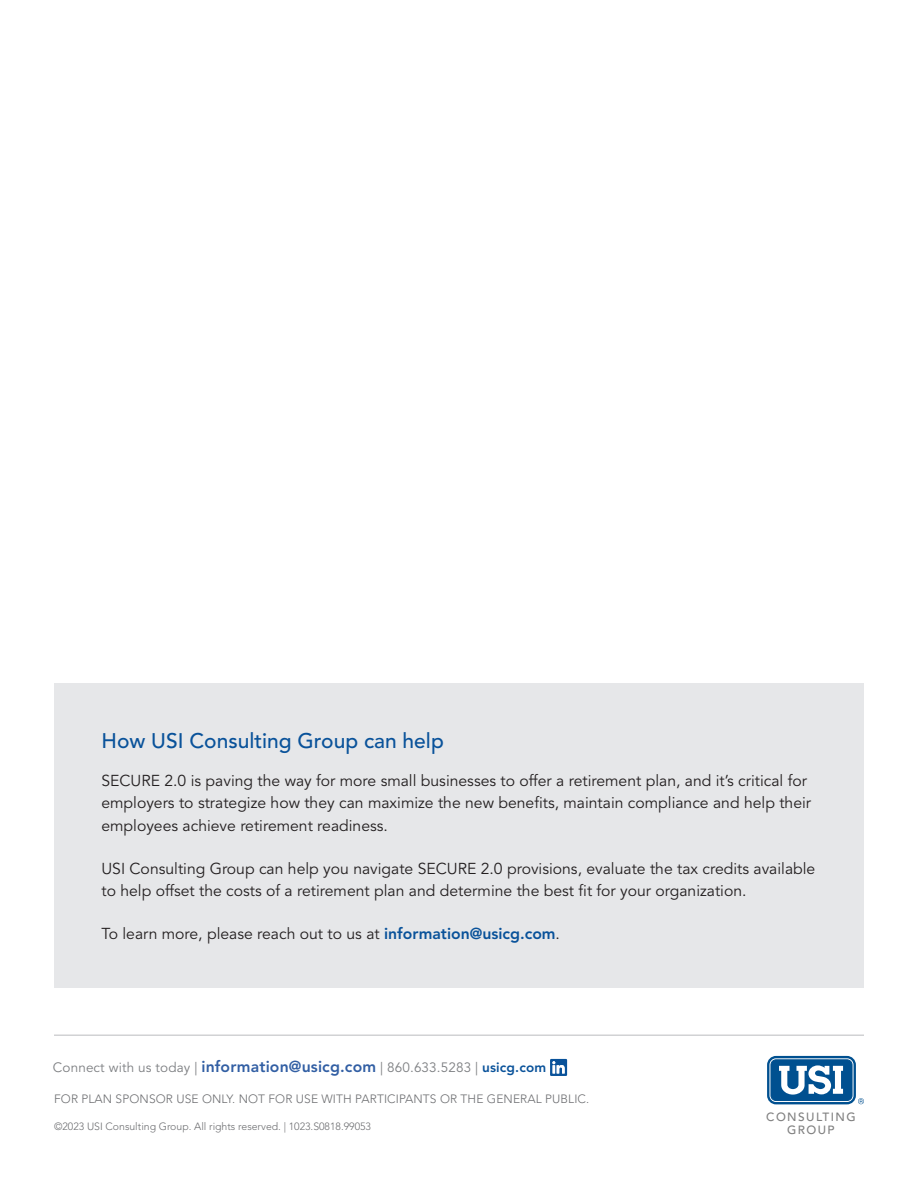
<style>
.page{position:relative;width:918px;height:1188px;background:#fff}
.page>*{position:absolute;margin:0;border:0;box-sizing:border-box;transform-origin:0 0}
.Gray_call_out_header{font:500 21px "Avenir LT Std";color:#09529a}
.Body_copy{font:15.75px/22.5px "Avenir LT Std";color:#231f20}
.t1{font:13.5px "Avenir LT Std";letter-spacing:.01em;color:#7d7f82}
.t2{font:300 12px "Avenir LT Std";letter-spacing:.01em;color:#6c6d70}
.t3{font:500 11.85px/13.4px "Avenir LT Std";letter-spacing:.12em;color:#808080;text-align:center}
.t4{font:300 10.5px "Avenir LT Std";color:#6c6d70}
.s1{font-weight:800;color:#09529a}
.s2{font-weight:800;font-size:15.75px;color:#325fa4}
</style>
<div class="page">
<div style="left:767px;top:1056px;width:89px;height:48px;background:#005090;border-radius:9px"></div>
<svg style="left:769px;top:1058px;width:85px;height:44px"></svg>
<div style="left:771px;top:1060px;width:81px;height:41px;background:#005090;border-radius:5px"></div>
<div style="left:771px;top:1060px;width:81px;height:41px;border:1px solid #005090;border-radius:5px"></div>
<svg style="left:779px;top:1065px;width:64px;height:30px"></svg>
<svg style="left:858px;top:1098px;width:6px;height:6px"></svg>
<svg style="left:550px;top:1059px;width:17px;height:17px"></svg>
<div style="left:54px;top:683px;width:810px;height:305px;background:#e6e7e9"></div>
<hr style="left:54px;top:1034px;width:810px;height:2px;background:#d1d2d4">
<p class="Gray_call_out_header" style="left:101px;top:728px;width:344px">How USI Consulting Group can help</p>
<p class="Body_copy" style="left:101px;top:770px;width:711px">SECURE 2.0 is paving the way for more small businesses to offer a retirement plan, and it’s critical for employers to strategize how they can maximize the new benefits, maintain compliance and help their employees achieve retirement readiness.</p>
<p class="Body_copy" style="left:101px;top:857px;width:715px">USI Consulting Group can help you navigate SECURE 2.0 provisions, evaluate the tax credits available to help offset the costs of a retirement plan and determine the best fit for your organization.</p>
<p class="Body_copy" style="left:101px;top:923px;width:460px">To learn more, please reach out to us at <span class="s1">information@usicg.com</span>.</p>
<p class="t1" style="left:53px;top:1060px;width:502px">Connect with us today | <span class="s2">information@usicg.com</span> | 860.633.5283 | <span class="s1">usicg.com</span> |</p>
<p class="t2" style="left:54px;top:1092px;width:537px">FOR PLAN SPONSOR USE ONLY. NOT FOR USE WITH PARTICIPANTS OR THE GENERAL PUBLIC.</p>
<p class="t4" style="left:54px;top:1121px;width:318px">©2023 USI Consulting Group. All rights reserved. | 1023.S0818.99053</p>
<p class="t3" style="left:766px;top:1110px;width:91px">CONSULTING<br>GROUP</p>
</div>
